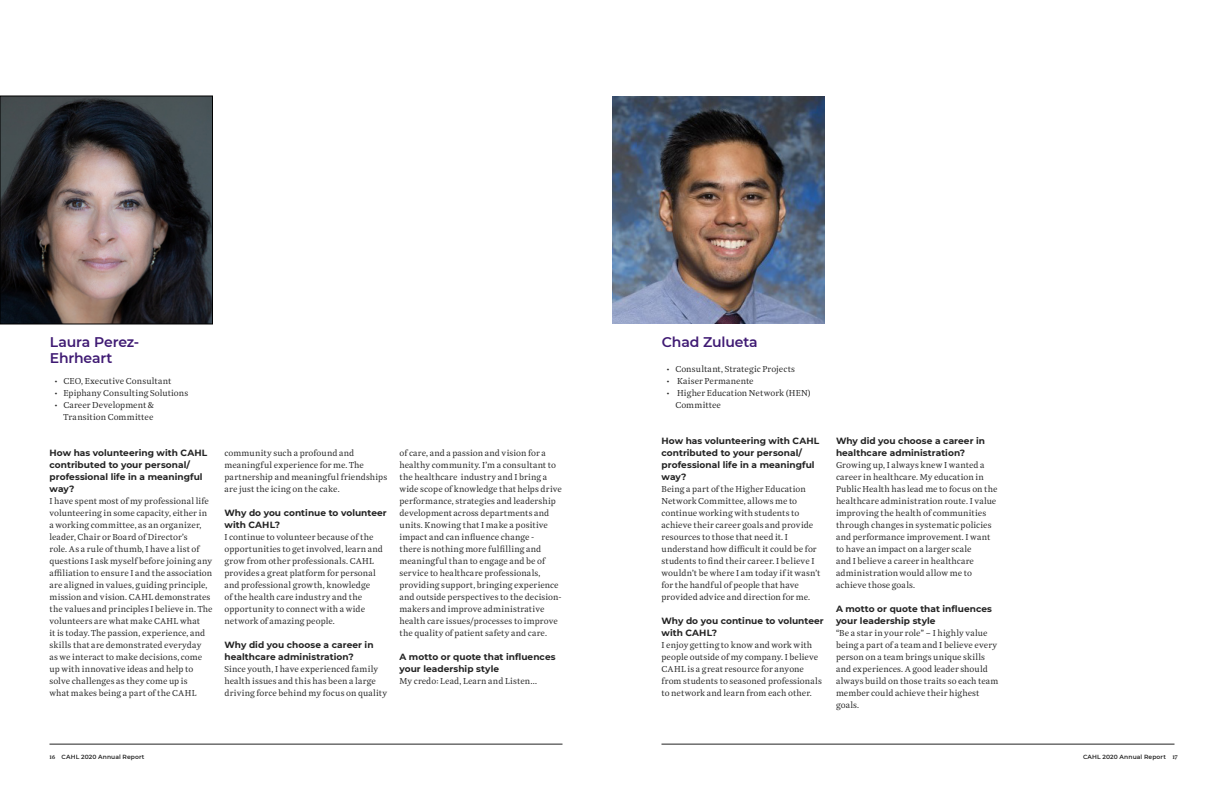
<style>
.page{position:relative;width:1224px;height:792px;background:#fff}
.page>*{position:absolute;margin:0;border:0;box-sizing:border-box;transform-origin:0 0}
.t1{font:600 14px/16px "Montserrat";letter-spacing:-.015em;color:#3f1a73}
.t2{font:9px/12px "Brenta";letter-spacing:.01em;color:#232323}
.t3{font:700 9px/12px "Montserrat";letter-spacing:.005em;color:#232323}
.t4{font:600 6px "Montserrat";letter-spacing:.02em;color:#232323}
.s1{font-family:"Brenta";font-weight:700}
</style>
<div class="page">
<hr style="left:662px;top:744px;width:512px;height:1px;background:#232323">
<hr style="left:50px;top:744px;width:512px;height:1px;background:#232323">
<img style="left:2px;top:98px;width:209px;height:224px">
<div style="left:0;top:96px;width:213px;height:228px;border:1px solid #000"></div>
<img style="left:612px;top:96px;width:212px;height:228px">
<h1 class="t1" style="left:50px;top:333px;width:91px">Laura Perez-<br>Ehrheart</h1>
<p class="t2" style="left:54px;top:375px;width:118px">• CEO, Executive Consultant</p>
<p class="t2" style="left:54px;top:387px;width:135px">• Epiphany Consulting Solutions</p>
<p class="t2" style="left:54px;top:399px;width:101px;text-align:right">• Career Development &amp;<br>Transition Committee</p>
<p class="t3" style="left:50px;top:446px;width:159px">How has volunteering with CAHL contributed to your personal/ professional life in a meaningful way?</p>
<p class="t2" style="left:50px;top:495px;width:165px">I have spent most of my professional life volunteering in some capacity, either in a working committee, as an organizer, leader, Chair or Board of Director’s<br>role. As a rule of thumb, I have a list of questions I ask myself before joining any affiliation to ensure I and the association are aligned in values, guiding principle, mission and vision. CAHL demonstrates the values and principles I believe in. The volunteers are what make CAHL what<br>it is today. The passion, experience, and skills that are demonstrated everyday<br>as we interact to make decisions, come up with innovative ideas and help to solve challenges as they come up is<br>what makes being a part of the CAHL</p>
<p class="t2" style="left:224px;top:447px;width:164px">community such a profound and meaningful experience for me. The partnership and meaningful friendships are just the icing on the cake.</p>
<p class="t3" style="left:224px;top:506px;width:164px">Why do you continue to volunteer with CAHL?</p>
<p class="t2" style="left:224px;top:531px;width:160px">I continue to volunteer because of the opportunities to get involved, learn and grow from other professionals. CAHL provides a great platform for personal and professional growth, knowledge<br>of the health care industry and the opportunity to connect with a wide network of amazing people.</p>
<p class="t3" style="left:224px;top:638px;width:151px">Why did you choose a career in healthcare administration?</p>
<p class="t2" style="left:224px;top:663px;width:164px">Since youth, I have experienced family health issues and this has been a large driving force behind my focus on quality</p>
<p class="t2" style="left:400px;top:447px;width:164px">of care, and a passion and vision for a healthy community. I’m a consultant to the healthcare industry and I bring a wide scope of knowledge that helps drive performance, strategies and leadership development across departments and units. Knowing that I make a positive impact and can influence change -<br>there is nothing more fulfilling and meaningful than to engage and be of service to healthcare professionals, providing support, bringing experience and outside perspectives to the decision&shy;makers and improve administrative health care issues/processes to improve the quality of patient safety and care.</p>
<p class="t3" style="left:400px;top:650px;width:158px">A motto or quote that influences your leadership style</p>
<p class="t2" style="left:400px;top:675px;width:139px">My credo: Lead, Learn and Listen…</p>
<h1 class="t1" style="left:662px;top:333px;width:97px">Chad Zulueta</h1>
<p class="t2" style="left:666px;top:363px;width:130px">• Consultant, Strategic Projects</p>
<p class="t2" style="left:666px;top:375px;width:89px">• Kaiser Permanente</p>
<p class="t2" style="left:675px;top:387px;width:137px;text-indent:-9px">• Higher Education Network (HEN)<br>Committee</p>
<p class="t3" style="left:661px;top:434px;width:159px">How has volunteering with CAHL contributed to your personal/ professional life in a meaningful way?</p>
<p class="t2" style="left:661px;top:483px;width:161px">Being a part of the Higher Education Network Committee, allows me to continue working with students to achieve their career goals and provide resources to those that need it. I understand how difficult it could be for students to find their career. I believe I wouldn’t be where I am today if it wasn’t for the handful of people that have provided advice and direction for me.</p>
<p class="t3" style="left:661px;top:614px;width:164px">Why do you continue to volunteer with CAHL?</p>
<p class="t2" style="left:661px;top:639px;width:162px">I enjoy getting to know and work with people outside of my company. I believe CAHL is a great resource for anyone from students to seasoned professionals to network and learn from each other.</p>
<p class="t3" style="left:836px;top:434px;width:151px">Why did you choose a career in healthcare administration?</p>
<p class="t2" style="left:836px;top:459px;width:163px">Growing up, I always knew I wanted a career in healthcare. My education in Public Health has lead me to focus on the healthcare administration route. I value improving the health of communities through changes in systematic policies and performance improvement. I want to have an impact on a larger scale<br>and I believe a career in healthcare administration would allow me to achieve those goals.</p>
<p class="t3" style="left:836px;top:602px;width:158px">A motto or quote that influences your leadership style</p>
<p class="t2" style="left:836px;top:627px;width:164px">“Be a star in your role” – I highly value being a part of a team and I believe every person on a team brings unique skills and experiences. A good leader should always build on those traits so each team member could achieve their highest goals.</p>
<p class="t4" style="left:50px;top:753px;width:97px"><span class="s1">16</span> CAHL 2020 Annual Report</p>
<p class="t4" style="left:1083px;top:753px;width:96px">CAHL 2020 Annual Report <span class="s1">17</span></p>
</div>
